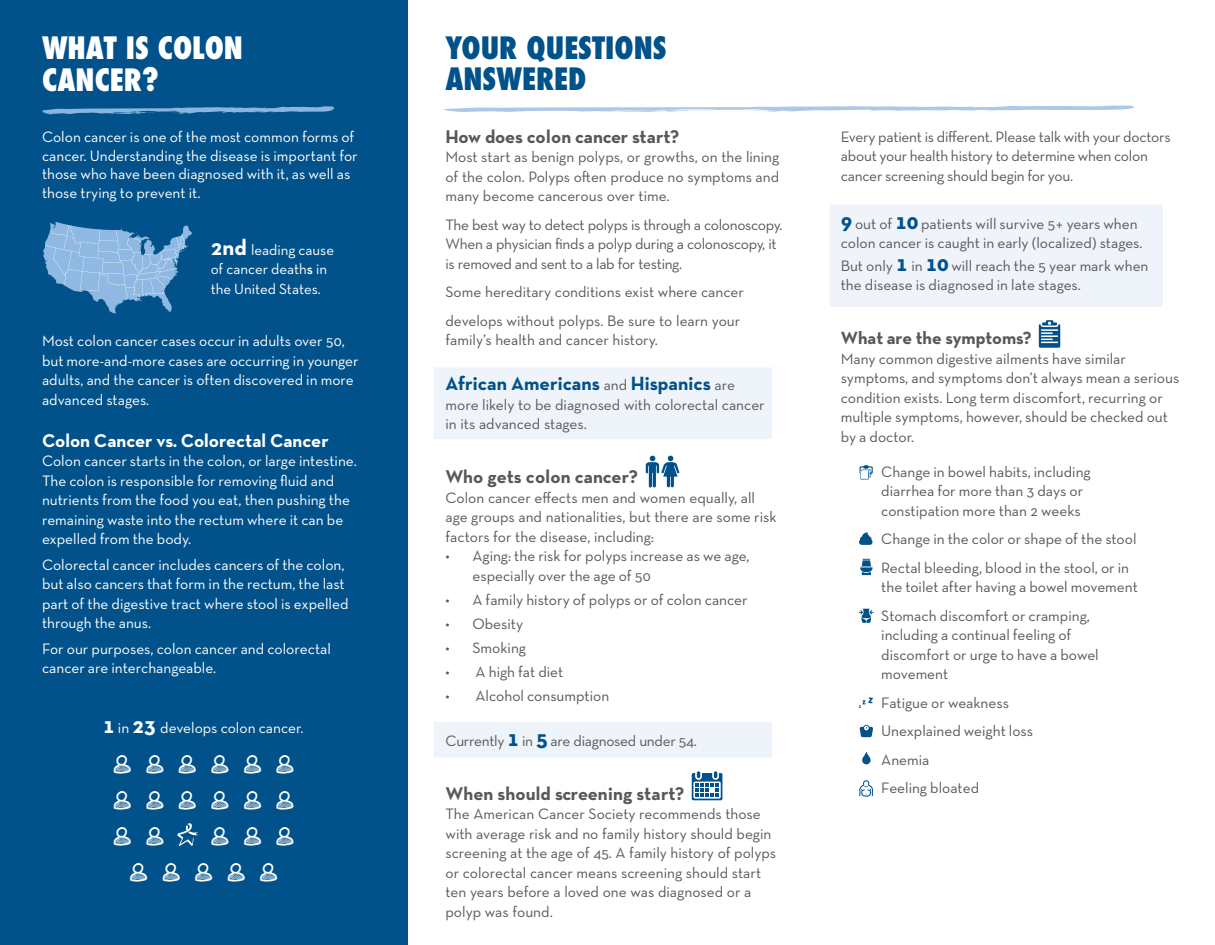
<style>
.page{position:relative;width:1215px;height:945px;background:#fff}
.page>*{position:absolute;margin:0;border:0;box-sizing:border-box;transform-origin:0 0}
.BODY_COPY{font:800 condensed 30px/31.5px "Futura";color:#01518a}
.BODY_COPY-2{font:800 condensed 30px/31.5px "Futura";color:#fff}
.t1{font:700 19.5px "Neutra Text Exp";color:#01518a}
.t2{font:700 18.75px "Neutra Text Exp";color:#57585a}
.t3{font:700 18.75px "Neutra Text TF";color:#fff}
.t4{font:700 18px "Neutra Text TF";color:#57585a}
.t5{font:15.3px/19.5px "Neutra Text TF";color:#57585a}
.BODY_COPY-3{font:15.3px/19.5px "Neutra Text TF";color:#fff}
.t6{font:15.3px/19.5px "Neutra Text Exp";color:#57585a}
.t7{font:15.3px/19.5px "Neutra Text Exp";letter-spacing:-.02em;color:#57585a}
.BODY_COPY-4{font:15px/19.5px "Neutra Text TF";color:#fff}
.s1{font-weight:700;font-size:22.5px}
.s2{font-weight:600}
.s3{font-weight:400;font-size:15.3px;color:#57585a}
.s4{font-family:"Neutra Text TF";font-weight:700;font-size:22.5px;color:#01518a}
.s5{font-weight:700;font-size:22.5px;color:#01518a}
</style>
<div class="page">
<div style="left:829px;top:204px;width:334px;height:103px;background:#eef4fa"></div>
<div style="left:434px;top:367px;width:338px;height:72px;background:#eef4fa"></div>
<div style="left:434px;top:722px;width:338px;height:36px;background:#eef4fa"></div>
<div style="left:0;top:0;width:408px;height:945px;background:#01518a"></div>
<svg style="left:42px;top:106px;width:292px;height:8px"></svg>
<svg style="left:43px;top:222px;width:150px;height:92px"></svg>
<svg style="left:177px;top:823px;width:21px;height:23px"></svg>
<svg style="left:444px;top:105px;width:690px;height:7px"></svg>
<svg style="left:646px;top:456px;width:33px;height:32px"></svg>
<svg style="left:692px;top:771px;width:30px;height:29px"></svg>
<svg style="left:1039px;top:320px;width:21px;height:28px"></svg>
<svg style="left:859px;top:609px;width:15px;height:14px"></svg>
<svg style="left:860px;top:725px;width:13px;height:12px"></svg>
<svg style="left:859px;top:780px;width:14px;height:17px"></svg>
<svg style="left:860px;top:465px;width:13px;height:15px"></svg>
<svg style="left:860px;top:559px;width:13px;height:16px"></svg>
<svg style="left:859px;top:697px;width:14px;height:11px"></svg>
<svg style="left:862px;top:752px;width:9px;height:12px"></svg>
<svg style="left:859px;top:532px;width:14px;height:13px"></svg>
<p class="BODY_COPY-2" style="left:42px;top:33px;width:202px">WHAT IS COLON<br>CANCER?</p>
<p class="BODY_COPY-3" style="left:42px;top:128px;width:317px;line-height:18.5px">Colon cancer is one of the most common forms of cancer. Understanding the disease is important for those who have been diagnosed with it, as well as those trying to prevent it.</p>
<p class="BODY_COPY-4" style="left:211px;top:240px;width:125px"><span class="s1">2nd</span> leading cause of cancer death<span class="s2">s</span> in the United States.</p>
<p class="BODY_COPY-3" style="left:42px;top:331px;width:318px">Most colon cancer cases occur in adults over 50, but more-and-more cases are occurring in younger adults, and the cancer is often discovered in more advanced stages.</p>
<p class="t3" style="left:42px;top:428px;width:288px">Colon Cancer vs. Colorectal Cancer</p>
<p class="BODY_COPY-3" style="left:42px;top:451px;width:316px">Colon cancer starts in the colon, or large intestine.<br>The colon is responsible for removing fluid and nutrients from the food you eat, then pushing the remaining waste into the rectum where it can be expelled from the body.</p>
<p class="BODY_COPY-3" style="left:42px;top:554px;width:308px">Colorectal cancer includes cancers of the colon, but also cancers that form in the rectum, the last part of the digestive tract where stool is expelled through the anus.</p>
<p class="BODY_COPY-3" style="left:42px;top:638px;width:290px">For our purposes, colon cancer and colorectal cancer are interchangeable.</p>
<p class="BODY_COPY-3" style="left:103px;top:718px;width:202px"><span class="s1">1</span> in <span class="s1">23</span> develops colon cancer.</p>
<p class="BODY_COPY" style="left:446px;top:32px;width:223px">YOUR QUESTIONS<br>ANSWERED</p>
<p class="t2" style="left:446px;top:124px;width:235px">How does colon cancer start?</p>
<p class="t6" style="left:446px;top:147px;width:335px;text-align:justify">Most start as benign polyps, or growths, on the lining of the colon. Polyps often produce no symptoms and many become cancerous over time.</p>
<p class="t7" style="left:446px;top:215px;width:339px">The best way to detect polyps is through a colonoscopy.<br>When a physician finds a polyp during a colonoscopy, it is removed and sent to a lab for testing.</p>
<p class="t6" style="left:446px;top:278px;width:300px;line-height:28.5px">Some hereditary conditions exist where cancer develops without polyps. Be sure to learn your</p>
<p class="t6" style="left:446px;top:330px;width:214px">family’s health and cancer history.</p>
<p class="t1" style="left:446px;top:371px;width:291px">African Americans <span class="s3">and</span> Hispanics <span class="s3">are</span></p>
<p class="t6" style="left:446px;top:395px;width:321px">more likely to be diagnosed with colorectal cancer in its advanced stages.</p>
<p class="t2" style="left:446px;top:465px;width:194px">Who gets colon cancer?</p>
<p class="t6" style="left:446px;top:488px;width:333px">Colon cancer effects men and women equally, all age groups and nationalities, but there are some risk factors for the disease, including:</p>
<p class="t5" style="left:472px;top:546px;width:279px;text-indent:-27px">• Aging: the risk for polyps increase as we age, especially over the age of 50</p>
<p class="t5" style="left:446px;top:590px;width:304px">• A family history of polyps or of colon cancer</p>
<p class="t5" style="left:446px;top:614px;width:79px">• Obesity</p>
<p class="t5" style="left:446px;top:638px;width:82px">• Smoking</p>
<p class="t5" style="left:446px;top:662px;width:119px">• A high fat diet</p>
<p class="t5" style="left:446px;top:686px;width:165px">• Alcohol consumption</p>
<p class="t7" style="left:446px;top:731px;width:253px">Currently <span class="s4">1</span> in <span class="s4">5</span> are diagnosed under 54.</p>
<p class="t2" style="left:446px;top:781px;width:240px">When should screening start?</p>
<p class="t6" style="left:446px;top:804px;width:332px">The American Cancer Society recommends those with average risk and no family history should begin screening at the age of 45. A family history of polyps or colorectal cancer means screening should start ten years before a loved one was diagnosed or a polyp was found.</p>
<p class="t5" style="left:841px;top:127px;width:331px">Every patient is different. Please talk with your doctors about your health history to determine when colon cancer screening should begin for you.</p>
<p class="t5" style="left:841px;top:214px;width:303px"><span class="s5">9</span> out of <span class="s5">10</span> patients will survive 5+ years when colon cancer is caught in early (localized) stages.</p>
<p class="t5" style="left:841px;top:256px;width:309px">But only <span class="s5">1</span> in <span class="s5">10</span> will reach the 5 year mark when the disease is diagnosed in late stages.</p>
<p class="t4" style="left:841px;top:327px;width:192px">What are the symptoms?</p>
<p class="t5" style="left:841px;top:349px;width:340px">Many common digestive ailments have similar symptoms, and symptoms don’t always mean a serious condition exists. Long term discomfort, recurring or multiple symptoms, however, should be checked out by a doctor.</p>
<p class="t5" style="left:881px;top:462px;width:211px">Change in bowel habits, including diarrhea for more than 3 days or constipation more than 2 weeks</p>
<p class="t5" style="left:881px;top:529px;width:257px">Change in the color or shape of the stool</p>
<p class="t5" style="left:881px;top:558px;width:258px">Rectal bleeding, blood in the stool, or in the toilet after having a bowel movement</p>
<p class="t5" style="left:881px;top:606px;width:219px">Stomach discomfort or cramping, including a continual feeling of discomfort or urge to have a bowel movement</p>
<p class="t5" style="left:881px;top:693px;width:129px">Fatigue or weakness</p>
<p class="t5" style="left:881px;top:721px;width:153px">Unexplained weight loss</p>
<p class="t5" style="left:881px;top:750px;width:50px">Anemia</p>
<p class="t5" style="left:881px;top:778px;width:99px">Feeling bloated</p>
</div>
